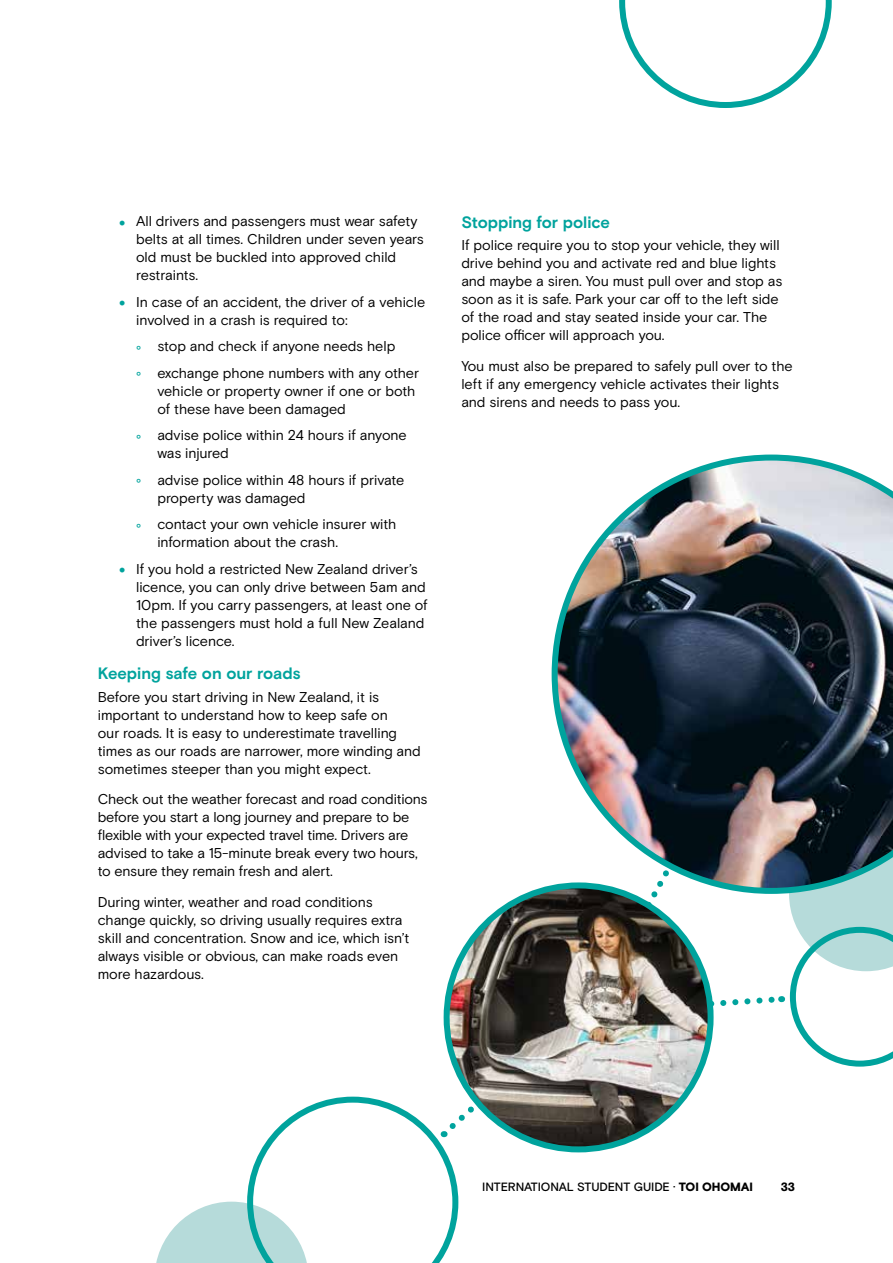
<style>
.page{position:relative;width:893px;height:1263px;background:#fff}
.page>*{position:absolute;margin:0;border:0;box-sizing:border-box;transform-origin:0 0}
.t1{font:700 16.5px "Basis Grotesque Pro";color:#00a39d}
.t2{font:14.25px/18px "Basis Grotesque Pro";letter-spacing:-.01em;color:#000}
.t3{font:500 12px "Basis Grotesque Pro";letter-spacing:-.01em;color:#000}
.t4{font:900 12px "Basis Grotesque Pro";color:#000}
.s1{font-weight:900;font-size:18px;color:#00a39d}
.s2{color:#00a39d}
.s3{font-weight:900}
</style>
<div class="page">
<svg style="left:789px;top:894px;width:104px;height:172px"></svg>
<svg style="left:619px;top:0;width:213px;height:108px"></svg>
<svg style="left:628px;top:894px;width:79px;height:89px"></svg>
<svg style="left:156px;top:993px;width:626px;height:270px"></svg>
<img style="left:447px;top:885px;width:264px;height:264px;border-radius:132px">
<img style="left:552px;top:454px;width:341px;height:440px">
<p class="t2" style="left:136px;top:212px;width:289px;text-indent:-17px"><span class="s1">•</span> All drivers and passengers must wear safety belts at all times. Children under seven years old must be buckled into approved child restraints.</p>
<p class="t2" style="left:136px;top:293px;width:291px;text-indent:-17px"><span class="s1">•</span> In case of an accident, the driver of a vehicle involved in a crash is required to:</p>
<p class="t2" style="left:136px;top:333px;width:284px;line-height:26.5px"><span class="s2">°</span> stop and check if anyone needs help<br><span class="s2">°</span> exchange phone numbers with any other</p>
<p class="t2" style="left:157px;top:382px;width:260px">vehicle or property owner if one or both of these have been damaged</p>
<p class="t2" style="left:157px;top:426px;width:251px;text-indent:-21px"><span class="s2">°</span> advise police within 24 hours if anyone was injured</p>
<p class="t2" style="left:157px;top:471px;width:249px;text-indent:-21px"><span class="s2">°</span> advise police within 48 hours if private property was damaged</p>
<p class="t2" style="left:157px;top:515px;width:241px;text-indent:-21px"><span class="s2">°</span> contact your own vehicle insurer with information about the crash.</p>
<p class="t2" style="left:136px;top:560px;width:293px;text-indent:-17px"><span class="s1">•</span> If you hold a restricted New Zealand driver’s licence, you can only drive between 5am and 10pm. If you carry passengers, at least one of the passengers must hold a full New Zealand driver’s licence.</p>
<p class="t1" style="left:98px;top:664px;width:204px">Keeping safe on our roads</p>
<p class="t2" style="left:98px;top:688px;width:324px">Before you start driving in New Zealand, it is important to understand how to keep safe on<br>our roads. It is easy to underestimate travelling times as our roads are narrower, more winding and sometimes steeper than you might expect.</p>
<p class="t2" style="left:98px;top:791px;width:331px">Check out the weather forecast and road conditions before you start a long journey and prepare to be flexible with your expected travel time. Drivers are advised to take a 15-minute break every two hours, to ensure they remain fresh and alert.</p>
<p class="t2" style="left:98px;top:893px;width:313px">During winter, weather and road conditions change quickly, so driving usually requires extra skill and concentration. Snow and ice, which isn’t always visible or obvious, can make roads even more hazardous.</p>
<p class="t1" style="left:461px;top:212px;width:150px">Stopping for police</p>
<p class="t2" style="left:461px;top:236px;width:322px">If police require you to stop your vehicle, they will drive behind you and activate red and blue lights and maybe a siren. You must pull over and stop as soon as it is safe. Park your car off to the left side of the road and stay seated inside your car. The police officer will approach you.</p>
<p class="t2" style="left:461px;top:357px;width:333px">You must also be prepared to safely pull over to the left if any emergency vehicle activates their lights and sirens and needs to pass you.</p>
<p class="t3" style="left:482px;top:1179px;width:272px">INTERNATIONAL STUDENT GUIDE · <span class="s3">TOI OHOMAI</span></p>
<p class="t4" style="left:781px;top:1179px;width:16px">33</p>
</div>
